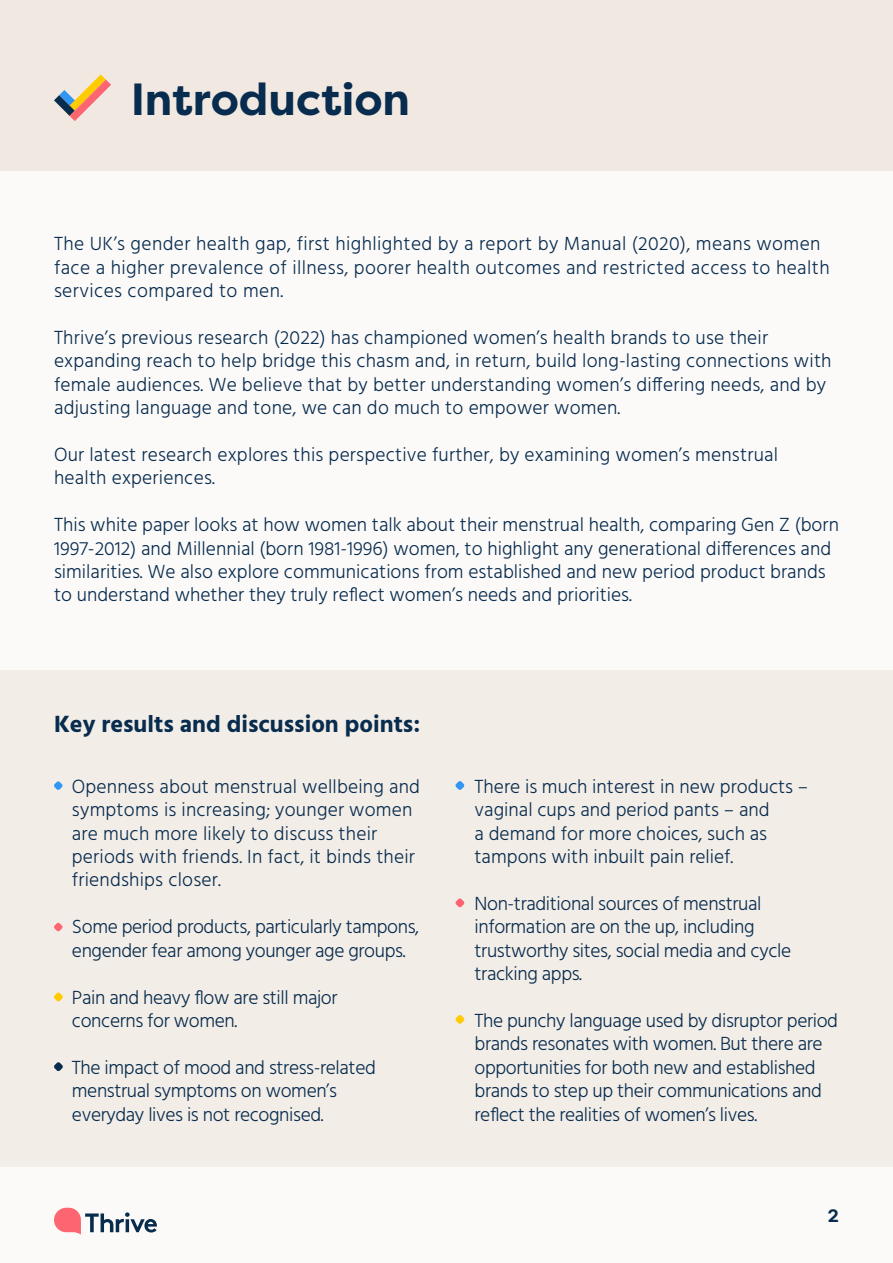
<style>
.page{position:relative;width:893px;height:1263px;background:#fcfaf9}
.page>*{position:absolute;margin:0;border:0;box-sizing:border-box;transform-origin:0 0}
.t1{font:700 45px "Filson Pro";color:#082c4e}
.t2{font:700 24px "Hind";color:#082c4e}
.t3{font:300 19.5px/23.4px "Hind";color:#082c4e}
.t4{font:300 19.5px/23.4px "Hind";letter-spacing:-.02em;color:#082c4e}
.t5{font:300 19.5px/23.4px "Hind";letter-spacing:.02em;color:#082c4e}
.t6{font:700 18px "Filson Pro";color:#082c4e}
</style>
<div class="page">
<svg style="left:54px;top:1208px;width:103px;height:26px"></svg>
<div style="left:0;top:0;width:893px;height:170px;background:#f1e9e1"></div>
<div style="left:0;top:671px;width:893px;height:496px;background:#f1e9e1"></div>
<svg style="left:54px;top:74px;width:57px;height:47px"></svg>
<svg style="left:54px;top:781px;width:9px;height:9px"></svg>
<svg style="left:54px;top:923px;width:9px;height:8px"></svg>
<svg style="left:54px;top:992px;width:9px;height:9px"></svg>
<svg style="left:54px;top:1062px;width:9px;height:9px"></svg>
<svg style="left:455px;top:781px;width:9px;height:9px"></svg>
<svg style="left:455px;top:898px;width:9px;height:9px"></svg>
<svg style="left:455px;top:1015px;width:9px;height:9px"></svg>
<h1 class="t1" style="left:131px;top:71px;width:281px">Introduction</h1>
<p class="t5" style="left:54px;top:233px;width:777px">The UK’s gender health gap, first highlighted by a report by Manual (2020), means women face a higher prevalence of illness, poorer health outcomes and restricted access to health services compared to men.</p>
<p class="t3" style="left:54px;top:327px;width:779px">Thrive’s previous research (2022) has championed women’s health brands to use their expanding reach to help bridge this chasm and, in return, build long-lasting connections with female audiences. We believe that by better understanding women’s differing needs, and by adjusting language and tone, we can do much to empower women.</p>
<p class="t3" style="left:54px;top:444px;width:726px">Our latest research explores this perspective further, by examining women’s menstrual health experiences.</p>
<p class="t3" style="left:54px;top:514px;width:786px">This white paper looks at how women talk about their menstrual health, comparing Gen Z (born 1997-2012) and Millennial (born 1981-1996) women, to highlight any generational differences and similarities. We also explore communications from established and new period product brands to understand whether they truly reflect women’s needs and priorities.</p>
<p class="t2" style="left:54px;top:710px;width:368px">Key results and discussion points:</p>
<p class="t3" style="left:72px;top:776px;width:350px">Openness about menstrual wellbeing and symptoms is increasing; younger women are much more likely to discuss their periods with friends. In fact, it binds their friendships closer.</p>
<p class="t4" style="left:72px;top:916px;width:349px">Some period products, particularly tampons, engender fear among younger age groups.</p>
<p class="t4" style="left:72px;top:986px;width:267px">Pain and heavy flow are still major concerns for women.</p>
<p class="t4" style="left:72px;top:1056px;width:305px">The impact of mood and stress-related menstrual symptoms on women’s everyday lives is not recognised.</p>
<p class="t3" style="left:475px;top:776px;width:335px">There is much interest in new products – vaginal cups and period pants – and<br>a demand for more choices, such as tampons with inbuilt pain relief.</p>
<p class="t4" style="left:475px;top:893px;width:318px">Non-traditional sources of menstrual information are on the up, including trustworthy sites, social media and cycle tracking apps.</p>
<p class="t4" style="left:475px;top:1010px;width:365px">The punchy language used by disruptor period brands resonates with women. But there are opportunities for both new and established brands to step up their communications and reflect the realities of women’s lives.</p>
<p class="t6" style="left:828px;top:1205px;width:13px">2</p>
</div>
